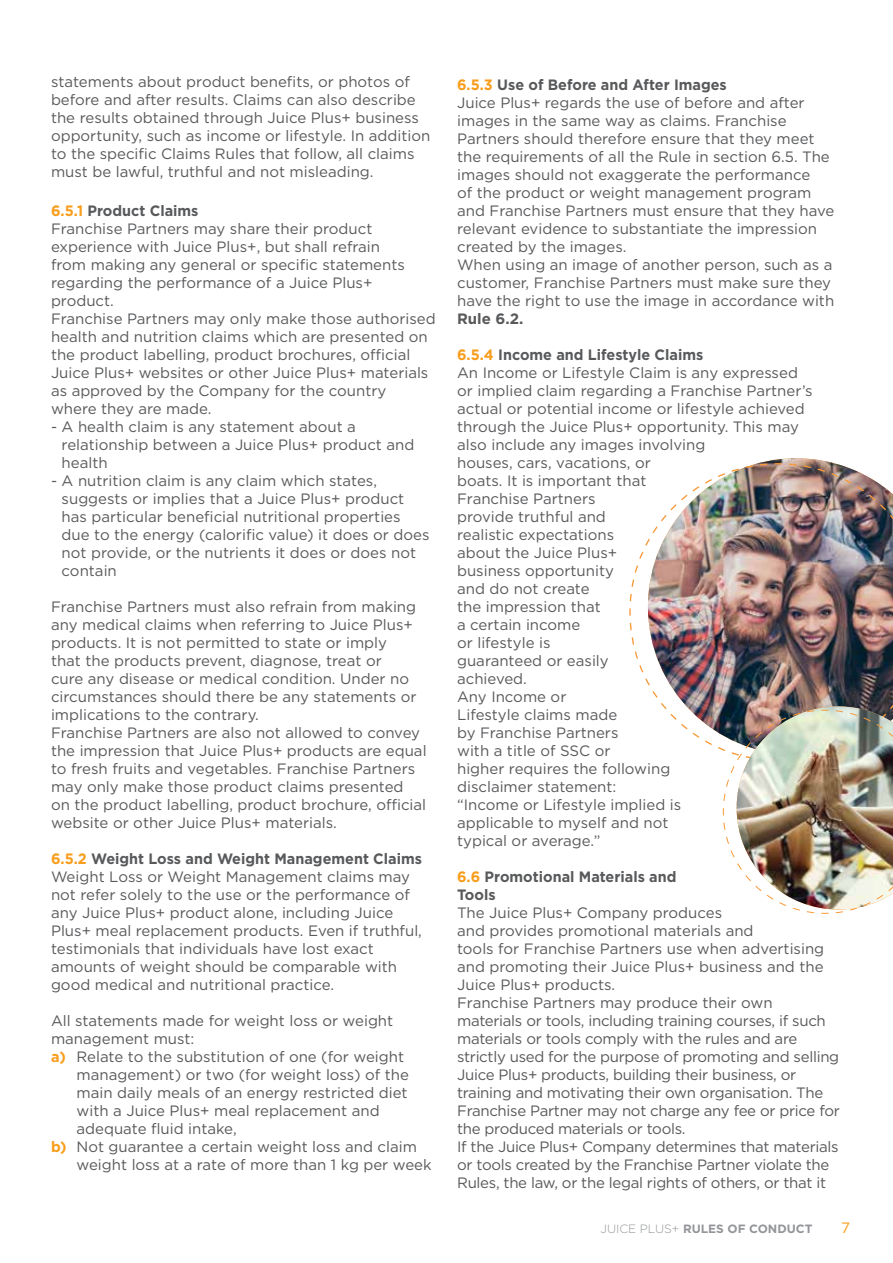
<style>
.page{position:relative;width:893px;height:1263px;background:#fff}
.page>*{position:absolute;margin:0;border:0;box-sizing:border-box;transform-origin:0 0}
.t1{font:15px/18px "Gotham";color:#58595b}
.t2{font:15px/18px "Gotham";letter-spacing:-.02em;color:#58595b}
.t3{font:700 15px/18px "Gotham";color:#58595b;scale:.96 1}
.t4{font:700 15px "Gotham";color:#58595b}
.t5{font:15px "Gotham";color:#f99d1c}
.t6{font:700 12px "Gotham";color:#939598}
.s1{font-weight:700;color:#f99d1c}
.s2{font-weight:700}
.s3{color:#f99d1c}
.s4{font-weight:300}
</style>
<div class="page">
<img style="left:629px;top:462px;width:264px;height:156px">
<img style="left:629px;top:618px;width:264px;height:296px">
<p class="t1" style="left:51px;top:73px;width:381px">statements about product benefits, or photos of before and after results. Claims can also describe the results obtained through Juice Plus+ business opportunity, such as income or lifestyle. In addition to the specific Claims Rules that follow, all claims must be lawful, truthful and not misleading.</p>
<p class="t1" style="left:51px;top:201px;width:386px"><span class="s1">6.5.1</span> <span class="s2">Product Claims<br></span>Franchise Partners may share their product experience with Juice Plus+, but shall refrain<br>from making any general or specific statements regarding the performance of a Juice Plus+ product.<br>Franchise Partners may only make those authorised health and nutrition claims which are presented on the product labelling, product brochures, official Juice Plus+ websites or other Juice Plus+ materials as approved by the Company for the country<br>where they are made.</p>
<p class="t1" style="left:62px;top:417px;width:354px;text-indent:-11px">- A health claim is any statement about a relationship between a Juice Plus+ product and health</p>
<p class="t1" style="left:62px;top:471px;width:369px;text-indent:-11px">- A nutrition claim is any claim which states, suggests or implies that a Juice Plus+ product has particular beneficial nutritional properties due to the energy (calorific value) it does or does not provide, or the nutrients it does or does not contain</p>
<p class="t1" style="left:51px;top:597px;width:377px">Franchise Partners must also refrain from making any medical claims when referring to Juice Plus+ products. It is not permitted to state or imply<br>that the products prevent, diagnose, treat or<br>cure any disease or medical condition. Under no circumstances should there be any statements or implications to the contrary.<br>Franchise Partners are also not allowed to convey the impression that Juice Plus+ products are equal to fresh fruits and vegetables. Franchise Partners may only make those product claims presented<br>on the product labelling, product brochure, official website or other Juice Plus+ materials.</p>
<p class="t1" style="left:51px;top:849px;width:373px"><span class="s1">6.5.2</span> <span class="s2">Weight Loss and Weight Management Claims </span>Weight Loss or Weight Management claims may not refer solely to the use or the performance of any Juice Plus+ product alone, including Juice Plus+ meal replacement products. Even if truthful, testimonials that individuals have lost exact amounts of weight should be comparable with good medical and nutritional practice.</p>
<p class="t1" style="left:51px;top:1011px;width:344px">All statements made for weight loss or weight</p>
<p class="t1" style="left:51px;top:1029px;width:145px">management must:</p>
<p class="t1" style="left:51px;top:1047px;width:355px"><span class="s1">a)</span> Relate to the substitution of one (for weight</p>
<p class="t1" style="left:77px;top:1065px;width:334px">management) or two (for weight loss) of the</p>
<p class="t1" style="left:77px;top:1083px;width:333px">main daily meals of an energy restricted diet</p>
<p class="t1" style="left:77px;top:1101px;width:305px">with a Juice Plus+ meal replacement and</p>
<p class="t1" style="left:77px;top:1119px;width:162px">adequate fluid intake,</p>
<p class="t1" style="left:51px;top:1137px;width:367px"><span class="s1">b)</span> Not guarantee a certain weight loss and claim</p>
<p class="t1" style="left:77px;top:1155px;width:357px">weight loss at a rate of more than 1 kg per week</p>
<p class="t1" style="left:457px;top:75px;width:379px"><span class="s1">6.5.3</span> <span class="s2">Use of Before and After Images<br></span>Juice Plus+ regards the use of before and after images in the same way as claims. Franchise Partners should therefore ensure that they meet the requirements of all the Rule in section 6.5. The images should not exaggerate the performance<br>of the product or weight management program and Franchise Partners must ensure that they have relevant evidence to substantiate the impression created by the images.<br>When using an image of another person, such as a customer, Franchise Partners must make sure they have the right to use the image in accordance with</p>
<p class="t4" style="left:457px;top:309px;width:68px">Rule 6.2.</p>
<p class="t1" style="left:457px;top:345px;width:357px"><span class="s1">6.5.4</span> <span class="s2">Income and Lifestyle Claims<br></span>An Income or Lifestyle Claim is any expressed or implied claim regarding a Franchise Partner’s actual or potential income or lifestyle achieved through the Juice Plus+ opportunity. This may also include any images involving<br>houses, cars, vacations, or<br>boats. It is important that<br>Franchise Partners<br>provide truthful and<br>realistic expectations<br>about the Juice Plus+<br>business opportunity<br>and do not create<br>the impression that<br>a certain income<br>or lifestyle is<br>guaranteed or easily<br>achieved.<br>Any Income or<br>Lifestyle claims made<br>by Franchise Partners<br>with a title of SSC or<br>higher requires the following<br>disclaimer statement:<br>“Income or Lifestyle implied is<br>applicable to myself and not<br>typical or average.”</p>
<p class="t3" style="left:457px;top:868px;width:230px"><span class="s3">6.6</span> Promotional Materials and<br>Tools</p>
<p class="t2" style="left:457px;top:903px;width:384px">The Juice Plus+ Company produces<br>and provides promotional materials and<br>tools for Franchise Partners use when advertising and promoting their Juice Plus+ business and the Juice Plus+ products.<br>Franchise Partners may produce their own materials or tools, including training courses, if such materials or tools comply with the rules and are strictly used for the purpose of promoting and selling Juice Plus+ products, building their business, or training and motivating their own organisation. The Franchise Partner may not charge any fee or price for the produced materials or tools.<br>If the Juice Plus+ Company determines that materials or tools created by the Franchise Partner violate the Rules, the law, or the legal rights of others, or that it</p>
<p class="t6" style="left:600px;top:1221px;width:214px"><span class="s4">JUICE PLUS+</span> RULES OF CONDUCT</p>
<p class="t5" style="left:841px;top:1218px;width:10px">7</p>
</div>
